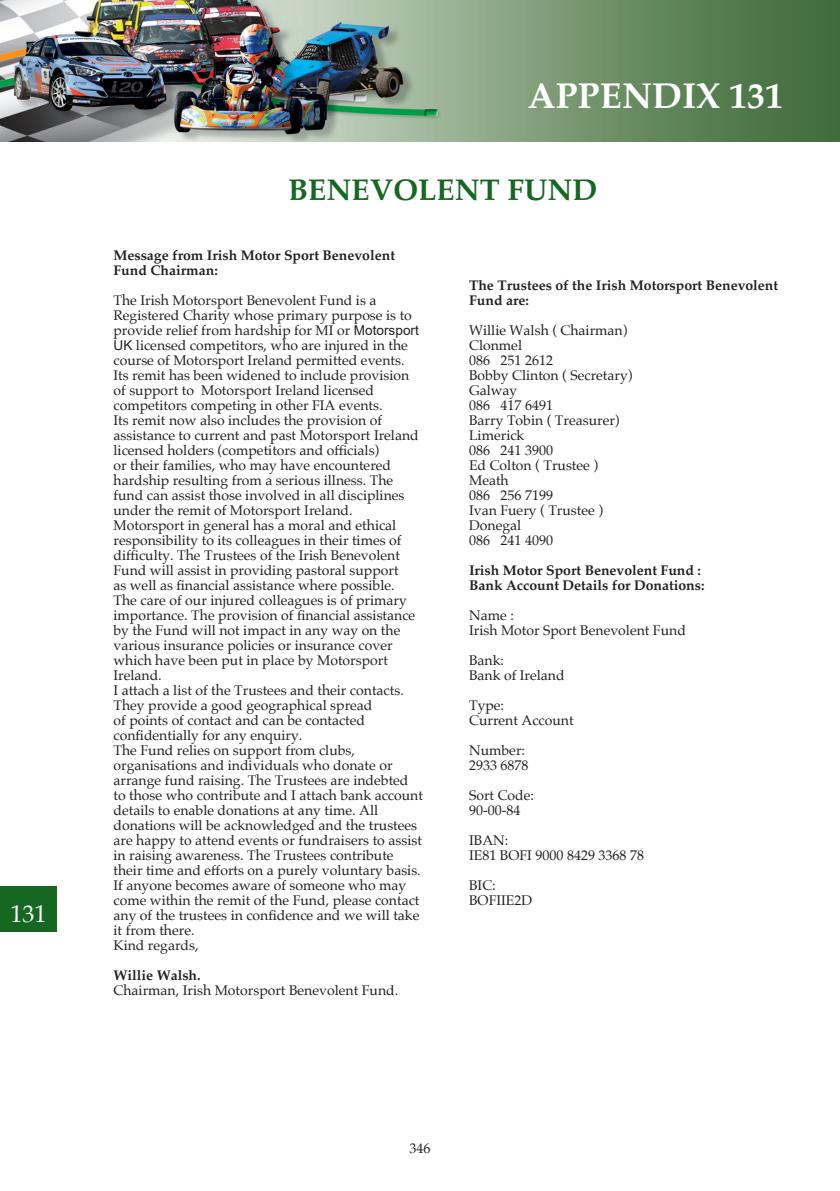
<style>
.page{position:relative;width:840px;height:1191px;background:#fff}
.page>*{position:absolute;margin:0;border:0;box-sizing:border-box;transform-origin:0 0}
.t1{font:700 36px "Palatino";color:#fff}
.t2{font:700 30px "Palatino";color:#166722}
.t3{font:24px "Palatino";color:#fff}
.t4{font:14px/15px "Palatino";color:#231f20}
.t5{font:700 14px/15px "Palatino";color:#231f20}
.s1{font-family:"Arial";font-size:13.6px}
</style>
<div class="page">
<img style="left:0;top:0;width:839px;height:142px">
<div style="left:0;top:886px;width:57px;height:46px;background:#166722"></div>
<h3 class="t3" style="left:10px;top:894px;width:37px">131</h3>
<h1 class="t1" style="left:527px;top:65px;width:256px">APPENDIX 131</h1>
<h2 class="t2" style="left:288px;top:164px;width:311px">BENEVOLENT FUND</h2>
<p class="t5" style="left:113px;top:247px;width:283px">Message from Irish Motor Sport Benevolent<br>Fund Chairman:</p>
<p class="t4" style="left:113px;top:293px;width:311px">The Irish Motorsport Benevolent Fund is a Registered Charity whose primary purpose is to provide relief from hardship for MI or <span class="s1">Motorsport UK</span> licensed competitors, who are injured in the course of Motorsport Ireland permitted events.<br>Its remit has been widened to include provision of support to Motorsport Ireland licensed competitors competing in other FIA events.<br>Its remit now also includes the provision of assistance to current and past Motorsport Ireland licensed holders (competitors and officials)<br>or their families, who may have encountered hardship resulting from a serious illness. The fund can assist those involved in all disciplines under the remit of Motorsport Ireland.<br>Motorsport in general has a moral and ethical responsibility to its colleagues in their times of difficulty. The Trustees of the Irish Benevolent Fund will assist in providing pastoral support<br>as well as financial assistance where possible.<br>The care of our injured colleagues is of primary importance. The provision of financial assistance by the Fund will not impact in any way on the various insurance policies or insurance cover which have been put in place by Motorsport Ireland.<br>I attach a list of the Trustees and their contacts.<br>They provide a good geographical spread<br>of points of contact and can be contacted confidentially for any enquiry.<br>The Fund relies on support from clubs, organisations and individuals who donate or arrange fund raising. The Trustees are indebted to those who contribute and I attach bank account details to enable donations at any time. All donations will be acknowledged and the trustees are happy to attend events or fundraisers to assist in raising awareness. The Trustees contribute their time and efforts on a purely voluntary basis.<br>If anyone becomes aware of someone who may come within the remit of the Fund, please contact any of the trustees in confidence and we will take it from there.<br>Kind regards,</p>
<p class="t5" style="left:113px;top:967px;width:89px">Willie Walsh.</p>
<p class="t4" style="left:113px;top:982px;width:286px">Chairman, Irish Motorsport Benevolent Fund.</p>
<p class="t5" style="left:469px;top:277px;width:310px">The Trustees of the Irish Motorsport Benevolent<br>Fund are:</p>
<p class="t4" style="left:469px;top:322px;width:165px">Willie Walsh ( Chairman)<br>Clonmel<br>086 251 2612<br>Bobby Clinton ( Secretary)<br>Galway<br>086 417 6491<br>Barry Tobin ( Treasurer)<br>Limerick<br>086 241 3900<br>Ed Colton ( Trustee )<br>Meath<br>086 256 7199<br>Ivan Fuery ( Trustee )<br>Donegal<br>086 241 4090</p>
<p class="t5" style="left:469px;top:562px;width:237px">Irish Motor Sport Benevolent Fund :<br>Bank Account Details for Donations:</p>
<p class="t4" style="left:469px;top:607px;width:218px">Name :<br>Irish Motor Sport Benevolent Fund</p>
<p class="t4" style="left:469px;top:652px;width:97px">Bank:<br>Bank of Ireland</p>
<p class="t4" style="left:469px;top:697px;width:106px">Type:<br>Current Account</p>
<p class="t4" style="left:469px;top:742px;width:61px">Number:<br>2933 6878</p>
<p class="t4" style="left:469px;top:787px;width:66px">Sort Code:<br>90-00-84</p>
<p class="t4" style="left:469px;top:832px;width:176px">IBAN:<br>IE81 BOFI 9000 8429 3368 78</p>
<p class="t4" style="left:469px;top:877px;width:65px">BIC:<br>BOFIIE2D</p>
<p class="t4" style="left:409px;top:1141px;width:22px">346</p>
</div>
